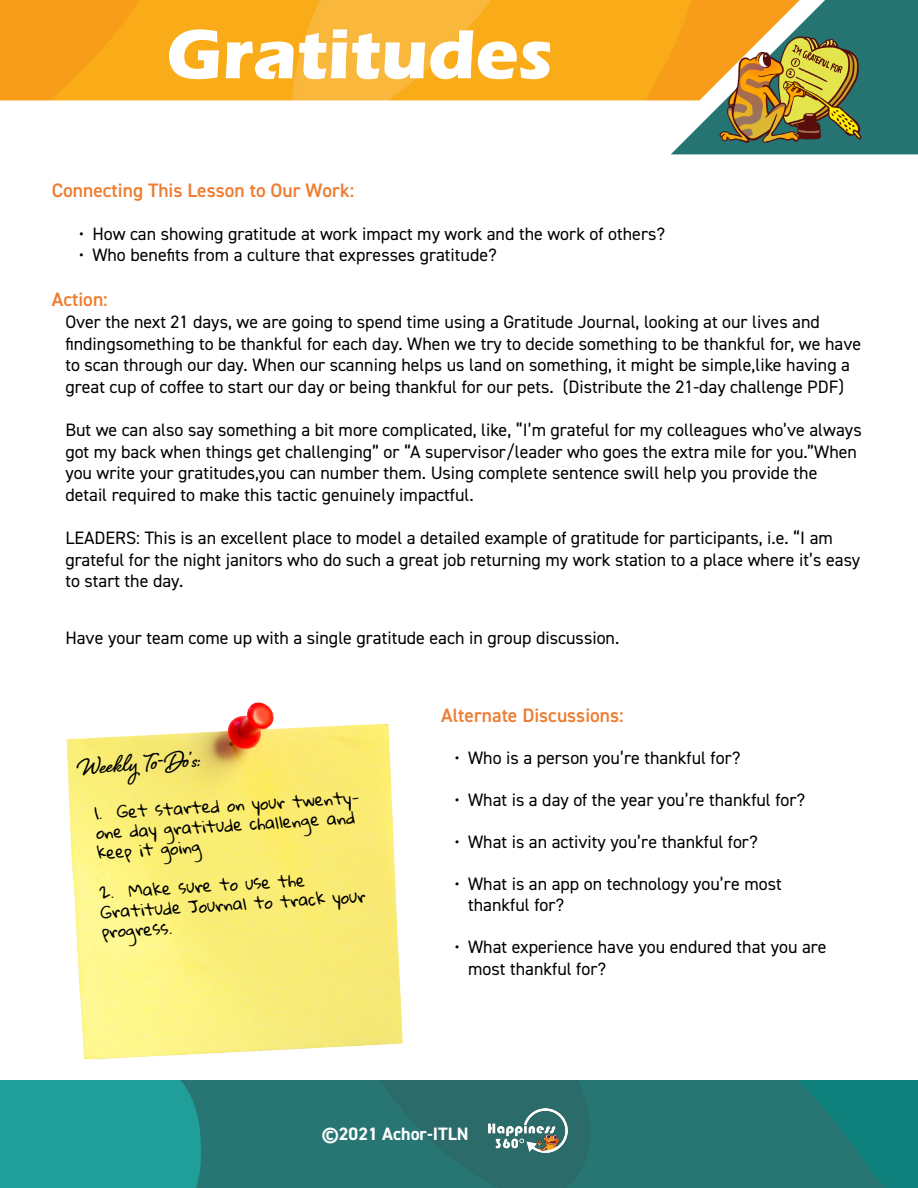
<style>
.page{position:relative;width:918px;height:1188px;background:#fff}
.page>*{position:absolute;margin:0;border:0;box-sizing:border-box;transform-origin:0 0}
.t1{font:700 72px "Eras ITC";color:#fff}
.t2{font:700 30px "Shelby";color:#000}
.t3{font:600 19.5px "DIN2014";color:#ed7d31}
.t4{font:18px/21.6px "DIN2014";color:#000}
.t5{font:700 18px "DIN2014";color:#fff}
.t6{font:16.5px/20.2px "Gloria Hallelujah";color:#000}
</style>
<div class="page">
<img style="left:0;top:1080px;width:918px;height:108px">
<img style="left:0;top:0;width:671px;height:100px">
<img style="left:671px;top:0;width:247px;height:154px">
<img style="left:489px;top:1108px;width:79px;height:44px">
<img style="left:719px;top:18px;width:143px;height:137px">
<img style="left:62px;top:702px;width:353px;height:386px">
<h1 class="t1" style="left:166px;top:13px;width:388px">Gratitudes</h1>
<p class="t3" style="left:52px;top:177px;width:304px">Connecting This Lesson to Our Work:</p>
<p class="t4" style="left:79px;top:222px;width:588px">• How can showing gratitude at work impact my work and the work of others?</p>
<p class="t4" style="left:79px;top:244px;width:420px">• Who benefits from a culture that expresses gratitude?</p>
<p class="t3" style="left:52px;top:287px;width:57px">Action:</p>
<p class="t4" style="left:65px;top:311px;width:797px">Over the next 21 days, we are going to spend time using a Gratitude Journal, looking at our lives and findingsomething to be thankful for each day. When we try to decide something to be thankful for, we have to scan through our day. When our scanning helps us land on something, it might be simple,like having a great cup of coffee to start our day or being thankful for our pets. (Distribute the 21-day challenge PDF)</p>
<p class="t4" style="left:65px;top:419px;width:798px">But we can also say something a bit more complicated, like, “I’m grateful for my colleagues who’ve always got my back when things get challenging” or “A supervisor/leader who goes the extra mile for you.”When you write your gratitudes,you can number them. Using complete sentence swill help you provide the detail required to make this tactic genuinely impactful.</p>
<p class="t4" style="left:65px;top:527px;width:796px">LEADERS: This is an excellent place to model a detailed example of gratitude for participants, i.e. “I am grateful for the night janitors who do such a great job returning my work station to a place where it’s easy to start the day.</p>
<p class="t4" style="left:65px;top:627px;width:556px">Have your team come up with a single gratitude each in group discussion.</p>
<h2 class="t2" style="left:77px;top:747px;width:123px;rotate:-4deg">Weekly To-Do’s:</h2>
<p class="t6" style="left:94px;top:803px;width:267px;rotate:-3deg">1. Get started on your twenty&shy;one day gratitude challenge and keep it going</p>
<p class="t6" style="left:99px;top:882px;width:267px;rotate:-3deg">2. Make sure to use the<br>Gratitude Journal to track your progress.</p>
<p class="t3" style="left:441px;top:703px;width:184px">Alternate Discussions:</p>
<p class="t4" style="left:455px;top:747px;width:287px">• Who is a person you’re thankful for?</p>
<p class="t4" style="left:455px;top:789px;width:352px">• What is a day of the year you’re thankful for?</p>
<p class="t4" style="left:455px;top:830px;width:305px">• What is an activity you’re thankful for?</p>
<p class="t4" style="left:468px;top:872px;width:315px;text-indent:-14px">• What is an app on technology you’re most thankful for?</p>
<p class="t4" style="left:468px;top:936px;width:360px;text-indent:-14px">• What experience have you endured that you are most thankful for?</p>
<p class="t5" style="left:322px;top:1122px;width:148px">©2021 Achor-ITLN</p>
</div>
